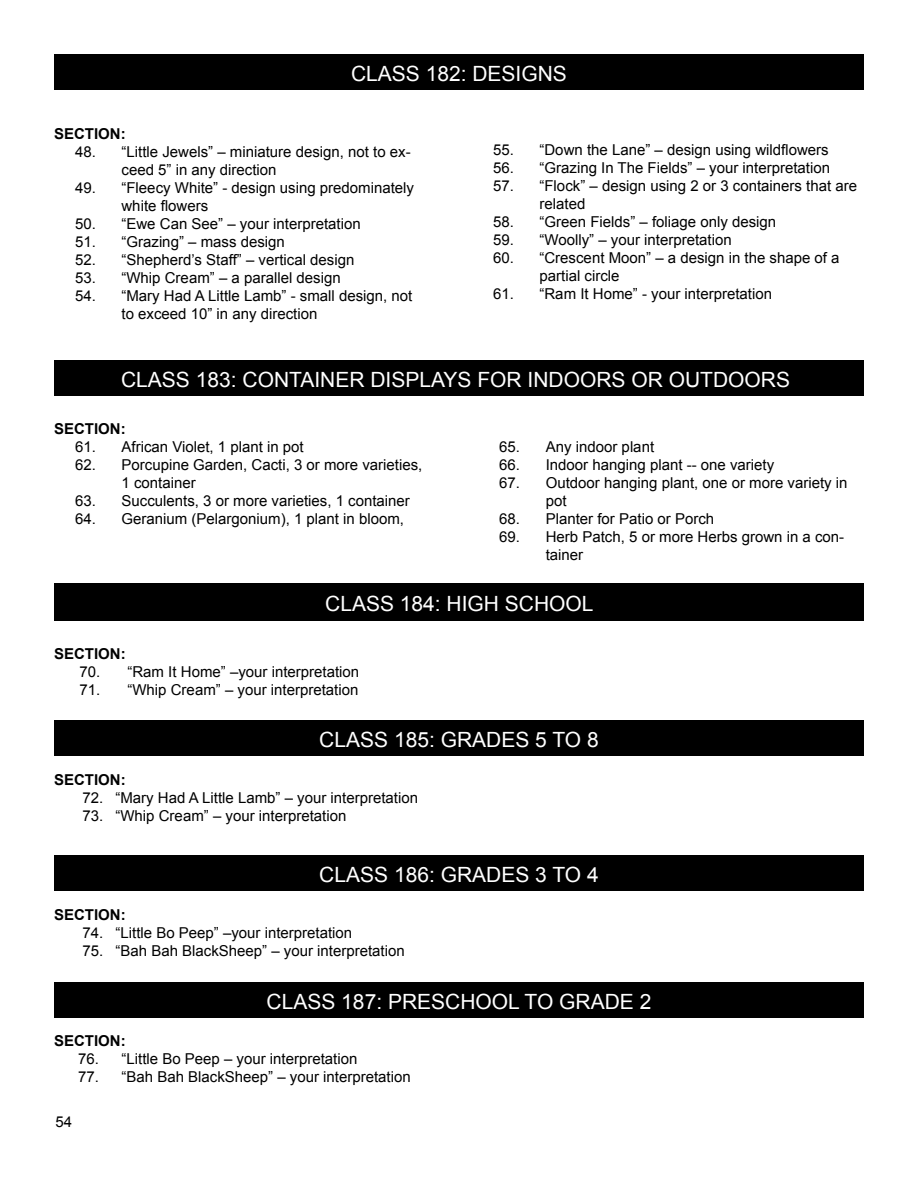
<style>
.page{position:relative;width:918px;height:1188px;background:#fff}
.page>*{position:absolute;margin:0;border:0;box-sizing:border-box;transform-origin:0 0}
.t1{font:21px "Arial";color:#fff}
.t2{font:15px/18px "Arial";color:#000}
.t3{font:700 15px "Arial";color:#000}
</style>
<div class="page">
<div style="left:54px;top:360px;width:810px;height:36px;background:#000"></div>
<div style="left:54px;top:584px;width:810px;height:37px;background:#000"></div>
<div style="left:54px;top:720px;width:810px;height:36px;background:#000"></div>
<div style="left:54px;top:855px;width:810px;height:36px;background:#000"></div>
<div style="left:54px;top:982px;width:810px;height:36px;background:#000"></div>
<div style="left:54px;top:54px;width:810px;height:36px;background:#000"></div>
<h1 class="t1" style="left:351px;top:60px;width:217px">CLASS 182: DESIGNS</h1>
<p class="t3" style="left:54px;top:124px;width:73px">SECTION:</p>
<p class="t2" style="left:122px;top:143px;width:291px;text-indent:-46px">48. “Little Jewels” – miniature design, not to ex&shy;ceed 5” in any direction</p>
<p class="t2" style="left:122px;top:179px;width:294px;text-indent:-46px">49. “Fleecy White” - design using predominately white flowers</p>
<p class="t2" style="left:75px;top:215px;width:287px">50. “Ewe Can See” – your interpretation</p>
<p class="t2" style="left:75px;top:233px;width:211px">51. “Grazing” – mass design</p>
<p class="t2" style="left:75px;top:251px;width:281px">52. “Shepherd’s Staff” – vertical design</p>
<p class="t2" style="left:75px;top:269px;width:267px">53. “Whip Cream” – a parallel design</p>
<p class="t2" style="left:122px;top:287px;width:292px;text-indent:-46px">54. “Mary Had A Little Lamb” - small design, not to exceed 10” in any direction</p>
<p class="t2" style="left:493px;top:141px;width:337px">55. “Down the Lane” – design using wildflowers</p>
<p class="t2" style="left:493px;top:159px;width:339px">56. “Grazing In The Fields” – your interpretation</p>
<p class="t2" style="left:540px;top:177px;width:319px;text-indent:-46px">57. “Flock” – design using 2 or 3 containers that are related</p>
<p class="t2" style="left:493px;top:213px;width:285px">58. “Green Fields” – foliage only design</p>
<p class="t2" style="left:493px;top:231px;width:240px">59. “Woolly” – your interpretation</p>
<p class="t2" style="left:540px;top:249px;width:302px;text-indent:-46px">60. “Crescent Moon” – a design in the shape of a partial circle</p>
<p class="t2" style="left:493px;top:285px;width:281px">61. “Ram It Home” - your interpretation</p>
<h1 class="t1" style="left:121px;top:366px;width:671px">CLASS 183: CONTAINER DISPLAYS FOR INDOORS OR OUTDOORS</h1>
<p class="t3" style="left:54px;top:419px;width:73px">SECTION:</p>
<p class="t2" style="left:75px;top:438px;width:230px">61. African Violet, 1 plant in pot</p>
<p class="t2" style="left:122px;top:456px;width:302px;text-indent:-46px">62. Porcupine Garden, Cacti, 3 or more varieties,<br>1 container</p>
<p class="t2" style="left:75px;top:492px;width:336px">63. Succulents, 3 or more varieties, 1 container</p>
<p class="t2" style="left:75px;top:510px;width:331px">64. Geranium (Pelargonium), 1 plant in bloom,</p>
<p class="t2" style="left:499px;top:438px;width:156px">65. Any indoor plant</p>
<p class="t2" style="left:499px;top:456px;width:276px">66. Indoor hanging plant -- one variety</p>
<p class="t2" style="left:546px;top:474px;width:303px;text-indent:-46px">67. Outdoor hanging plant, one or more variety in pot</p>
<p class="t2" style="left:499px;top:510px;width:216px">68. Planter for Patio or Porch</p>
<p class="t2" style="left:546px;top:528px;width:300px;text-indent:-46px">69. Herb Patch, 5 or more Herbs grown in a con&shy;tainer</p>
<h1 class="t1" style="left:325px;top:590px;width:270px">CLASS 184: HIGH SCHOOL</h1>
<p class="t3" style="left:54px;top:644px;width:73px">SECTION:</p>
<p class="t2" style="left:80px;top:663px;width:281px">70. “Ram It Home” –your interpretation</p>
<p class="t2" style="left:80px;top:681px;width:280px">71. “Whip Cream” – your interpretation</p>
<h1 class="t1" style="left:319px;top:726px;width:281px">CLASS 185: GRADES 5 TO 8</h1>
<p class="t3" style="left:54px;top:770px;width:73px">SECTION:</p>
<p class="t2" style="left:82px;top:789px;width:337px">72. “Mary Had A Little Lamb” – your interpretation</p>
<p class="t2" style="left:82px;top:807px;width:265px">73. “Whip Cream” – your interpretation</p>
<h1 class="t1" style="left:319px;top:861px;width:281px">CLASS 186: GRADES 3 TO 4</h1>
<p class="t3" style="left:54px;top:905px;width:73px">SECTION:</p>
<p class="t2" style="left:82px;top:924px;width:271px">74. “Little Bo Peep” –your interpretation</p>
<p class="t2" style="left:82px;top:942px;width:324px">75. “Bah Bah BlackSheep” – your interpretation</p>
<h1 class="t1" style="left:267px;top:988px;width:386px">CLASS 187: PRESCHOOL TO GRADE 2</h1>
<p class="t3" style="left:54px;top:1031px;width:73px">SECTION:</p>
<p class="t2" style="left:78px;top:1050px;width:281px">76. “Little Bo Peep – your interpretation</p>
<p class="t2" style="left:78px;top:1068px;width:334px">77. “Bah Bah BlackSheep” – your interpretation</p>
<p class="t2" style="left:56px;top:1113px;width:18px">54</p>
</div>
